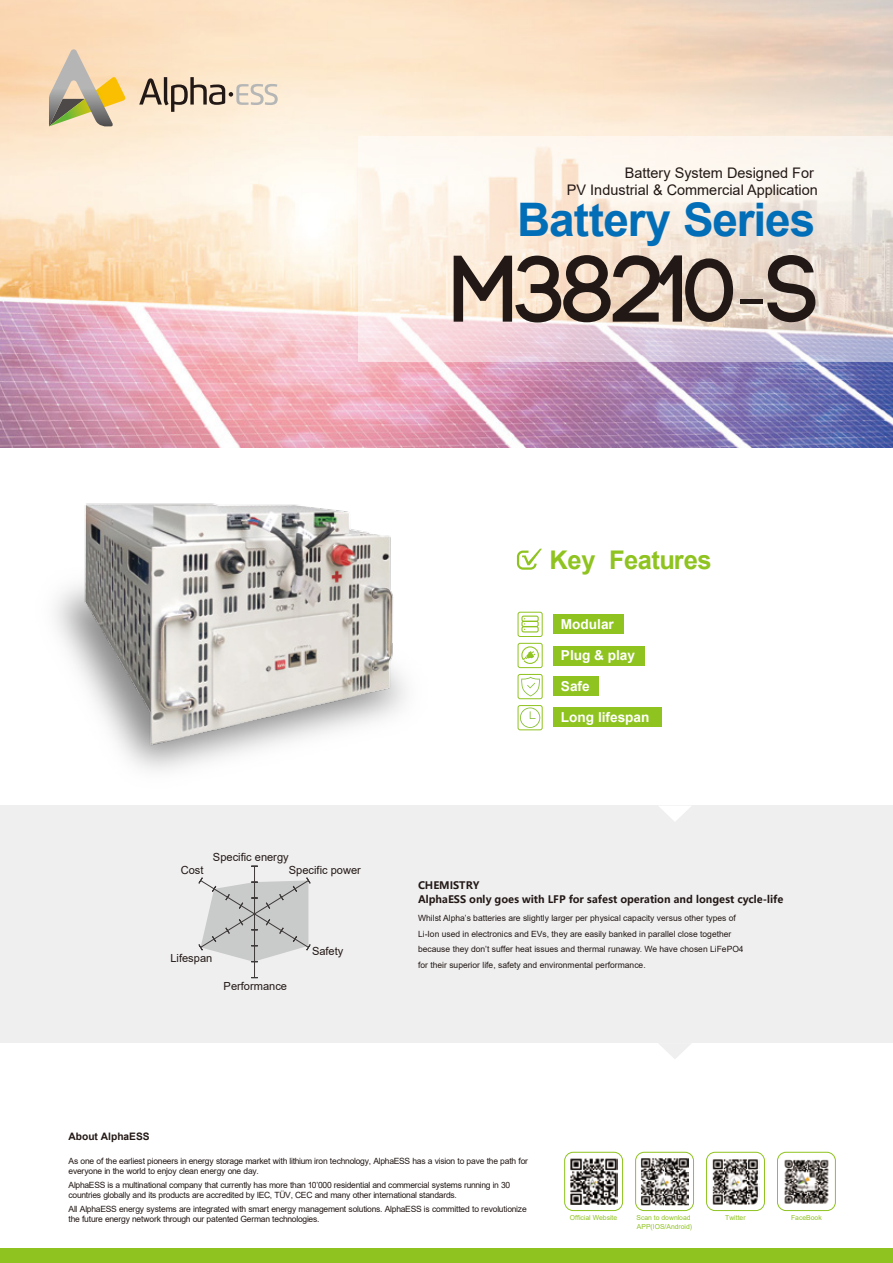
<style>
.page{position:relative;width:893px;height:1263px;background:#fff}
.page>*{position:absolute;margin:0;border:0;box-sizing:border-box;transform-origin:0 0}
.t1{font:700 94.2px "Code";letter-spacing:-.01em;color:#221815}
.t2{font:700 46.2px "Arial";letter-spacing:-.02em;color:#036eb8}
.t3{font:700 25.65px "Arial";letter-spacing:-.02em;color:#8fc31f}
.t4{font:14.55px/17.1px "Arial";color:#221815;text-align:right}
.t5{font:700 13.65px "Arial";color:#fff}
.t6{font:11.1px "Arial";color:#221815}
.t7{font:700 10.35px/14px "Microsoft Ya Hei";color:#221815}
.t8{font:700 10.35px "Arial";color:#221815}
.t9{font:8.55px/10.4px "Arial";letter-spacing:-.02em;color:#221815}
.t10{font:8.55px/15.5px "Arial";color:#221815}
.t11{font:6.9px "Arial";color:#8fc31f}
.s1{font-family:"Adobe Song Std";font-weight:300}
</style>
<div class="page">
<div style="left:0;top:806px;width:893px;height:237px;background:#efefef"></div>
<svg style="left:659px;top:1043px;width:32px;height:16px"></svg>
<svg style="left:659px;top:806px;width:32px;height:15px"></svg>
<img style="left:0;top:0;width:893px;height:447px">
<svg style="left:139px;top:77px;width:139px;height:35px;background:#d0c0ab"></svg>
<svg style="left:49px;top:49px;width:77px;height:77px;background:#d1bf95"></svg>
<svg style="left:359px;top:136px;width:534px;height:225px"></svg>
<div style="left:553px;top:614px;width:71px;height:20px;background:#8fc31f"></div>
<div style="left:553px;top:646px;width:91px;height:20px;background:#8fc31f"></div>
<div style="left:553px;top:676px;width:46px;height:20px;background:#8fc31f"></div>
<div style="left:553px;top:707px;width:109px;height:20px;background:#8fc31f"></div>
<svg style="left:516px;top:549px;width:26px;height:21px"></svg>
<div style="left:518px;top:643px;width:25px;height:25px;border:1px solid #8fc31f;border-radius:2px"></div>
<svg style="left:520px;top:707px;width:20px;height:21px"></svg>
<div style="left:518px;top:705px;width:25px;height:25px;border:1px solid #8fc31f;border-radius:2px"></div>
<div style="left:518px;top:612px;width:25px;height:25px;border:1px solid #8fc31f;border-radius:2px"></div>
<div style="left:518px;top:674px;width:25px;height:25px;border:1px solid #8fc31f;border-radius:2px"></div>
<svg style="left:521px;top:677px;width:19px;height:19px"></svg>
<div style="left:564px;top:1152px;width:59px;height:59px;border:1px solid #8fc31f;border-radius:9px"></div>
<div style="left:635px;top:1152px;width:59px;height:59px;border:1px solid #8fc31f;border-radius:9px"></div>
<div style="left:706px;top:1152px;width:59px;height:59px;border:1px solid #8fc31f;border-radius:9px"></div>
<div style="left:777px;top:1152px;width:59px;height:59px;border:1px solid #8fc31f;border-radius:9px"></div>
<img style="left:570px;top:1158px;width:48px;height:47px">
<img style="left:712px;top:1159px;width:48px;height:46px">
<img style="left:784px;top:1159px;width:45px;height:45px">
<img style="left:641px;top:1158px;width:48px;height:48px">
<div style="left:0;top:1248px;width:893px;height:15px;background:#8fc31f"></div>
<hr style="left:254px;top:866px;width:1px;height:112px;background:#3e3a39">
<svg style="left:198px;top:877px;width:113px;height:85px"></svg>
<div style="left:521px;top:615px;width:18px;height:7px;border:1px solid #8fc31f;border-radius:2px"></div>
<div style="left:521px;top:621px;width:18px;height:6px;border:1px solid #8fc31f;border-radius:2px"></div>
<div style="left:521px;top:626px;width:18px;height:6px;border:1px solid #8fc31f;border-radius:2px"></div>
<svg style="left:524px;top:618px;width:1px;height:12px"></svg>
<svg style="left:521px;top:646px;width:18px;height:18px"></svg>
<img style="left:46px;top:503px;width:370px;height:249px">
<h3 class="t4" style="left:567px;top:164px;width:252px">Battery System Designed For<br>PV Industrial &amp; Commercial Application</h3>
<h2 class="t2" style="left:517px;top:187px;width:300px">Battery Series</h2>
<h1 class="t1" style="left:452px;top:242px;width:369px">M38210<span class="s1">-</span>S</h1>
<h3 class="t3" style="left:549px;top:541px;width:164px">Key Features</h3>
<p class="t6" style="left:181px;top:862px;width:24px">Cost</p>
<p class="t6" style="left:213px;top:850px;width:77px">Specific energy</p>
<p class="t6" style="left:289px;top:862px;width:74px">Specific power</p>
<p class="t6" style="left:170px;top:950px;width:43px">Lifespan</p>
<p class="t6" style="left:224px;top:978px;width:65px">Performance</p>
<p class="t6" style="left:312px;top:944px;width:33px">Safety</p>
<h3 class="t5" style="left:561px;top:615px;width:54px">Modular</h3>
<h3 class="t5" style="left:561px;top:646px;width:76px">Plug &amp; play</h3>
<h3 class="t5" style="left:561px;top:676px;width:30px">Safe</h3>
<h3 class="t5" style="left:561px;top:707px;width:90px">Long lifespan</h3>
<p class="t7" style="left:418px;top:878px;width:367px">CHEMISTRY<br>AlphaESS only goes with LFP for safest operation and longest cycle-life</p>
<p class="t10" style="left:418px;top:910px;width:327px">Whilst Alpha’s batteries are slightly larger per physical capacity versus other types of Li-Ion used in electronics and EVs, they are easily banked in parallel close together because they don’t suffer heat issues and thermal runaway. We have chosen LiFePO4 for their superior life, safety and environmental performance.</p>
<p class="t8" style="left:69px;top:1129px;width:83px">About AlphaESS</p>
<p class="t9" style="left:68px;top:1156px;width:461px">As one of the earliest pioneers in energy storage market with lithium iron technology, AlphaESS has a vision to pave the path for everyone in the world to enjoy clean energy one day.</p>
<p class="t9" style="left:68px;top:1180px;width:443px">AlphaESS is a multinational company that currently has more than 10’000 residential and commercial systems running in 30 countries globally and its products are accredited by IEC, TÜV, CEC and many other international standards.</p>
<p class="t9" style="left:68px;top:1204px;width:460px">All AlphaESS energy systems are integrated with smart energy management solutions. AlphaESS is committed to revolutionize the future energy network through our patented German technologies.</p>
<p class="t11" style="left:570px;top:1213px;width:49px">Official Website</p>
<p class="t11" style="left:636px;top:1213px;width:56px">Scan to download</p>
<p class="t11" style="left:725px;top:1213px;width:22px">Twitter</p>
<p class="t11" style="left:791px;top:1213px;width:32px">FaceBook</p>
<p class="t11" style="left:637px;top:1221px;width:57px">APP(IOS/Android)</p>
</div>
